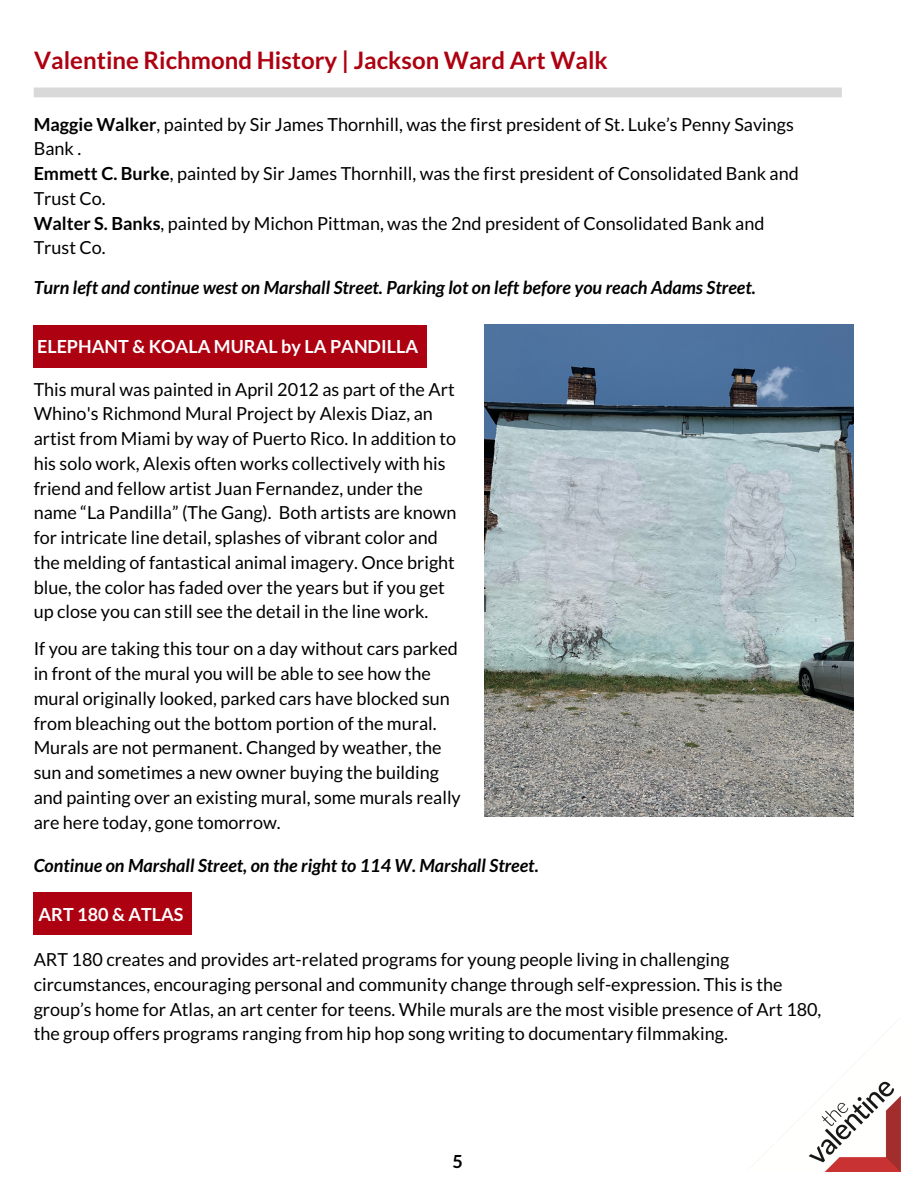
<style>
.page{position:relative;width:918px;height:1188px;background:#fff}
.page>*{position:absolute;margin:0;border:0;box-sizing:border-box;transform-origin:0 0}
.t1{font:700 24px "Lato";color:#ad0010}
.t2{font:18px/24.8px "Lato";color:#000}
.t3{font:italic 700 18px "Lato";color:#000}
.t4{font:700 18px "Lato";color:#fff}
.t5{font:700 18px "Lato";color:#000}
.s1{font-weight:700}
</style>
<div class="page">
<img style="left:750px;top:1027px;width:151px;height:144px">
<div style="left:34px;top:88px;width:808px;height:9px;background:#d9d9d9"></div>
<img style="left:485px;top:325px;width:369px;height:491px">
<div style="left:34px;top:325px;width:393px;height:43px;background:#ad0010"></div>
<div style="left:34px;top:892px;width:158px;height:43px;background:#ad0010"></div>
<h1 class="t1" style="left:34px;top:45px;width:575px">Valentine Richmond History | Jackson Ward Art Walk</h1>
<p class="t2" style="left:34px;top:111px;width:767px"><span class="s1">Maggie Walker</span>, painted by Sir James Thornhill, was the first president of St. Luke’s Penny Savings Bank .<br><span class="s1">Emmett C. Burke</span>, painted by Sir James Thornhill, was the first president of Consolidated Bank and Trust Co.<br><span class="s1">Walter S. Banks</span>, painted by Michon Pittman, was the 2nd president of Consolidated Bank and Trust Co.</p>
<p class="t3" style="left:34px;top:277px;width:724px">Turn left and continue west on Marshall Street. Parking lot on left before you reach Adams Street.</p>
<p class="t4" style="left:37px;top:336px;width:383px">ELEPHANT &amp; KOALA MURAL by LA PANDILLA</p>
<p class="t2" style="left:34px;top:376px;width:424px">This mural was painted in April 2012 as part of the Art Whino's Richmond Mural Project by Alexis Diaz, an artist from Miami by way of Puerto Rico. In addition to his solo work, Alexis often works collectively with his friend and fellow artist Juan Fernandez, under the name “La Pandilla” (The Gang). Both artists are known for intricate line detail, splashes of vibrant color and the melding of fantastical animal imagery. Once bright blue, the color has faded over the years but if you get up close you can still see the detail in the line work.</p>
<p class="t2" style="left:34px;top:636px;width:429px">If you are taking this tour on a day without cars parked in front of the mural you will be able to see how the mural originally looked, parked cars have blocked sun from bleaching out the bottom portion of the mural.<br>Murals are not permanent. Changed by weather, the sun and sometimes a new owner buying the building and painting over an existing mural, some murals really are here today, gone tomorrow.</p>
<p class="t3" style="left:34px;top:854px;width:507px">Continue on Marshall Street, on the right to 114 W. Marshall Street.</p>
<p class="t4" style="left:39px;top:903px;width:147px">ART 180 &amp; ATLAS</p>
<p class="t2" style="left:34px;top:947px;width:789px">ART 180 creates and provides art-related programs for young people living in challenging circumstances, encouraging personal and community change through self-expression. This is the group’s home for Atlas, an art center for teens. While murals are the most visible presence of Art 180, the group offers programs ranging from hip hop song writing to documentary filmmaking.</p>
<p class="t5" style="left:453px;top:1150px;width:12px">5</p>
</div>
